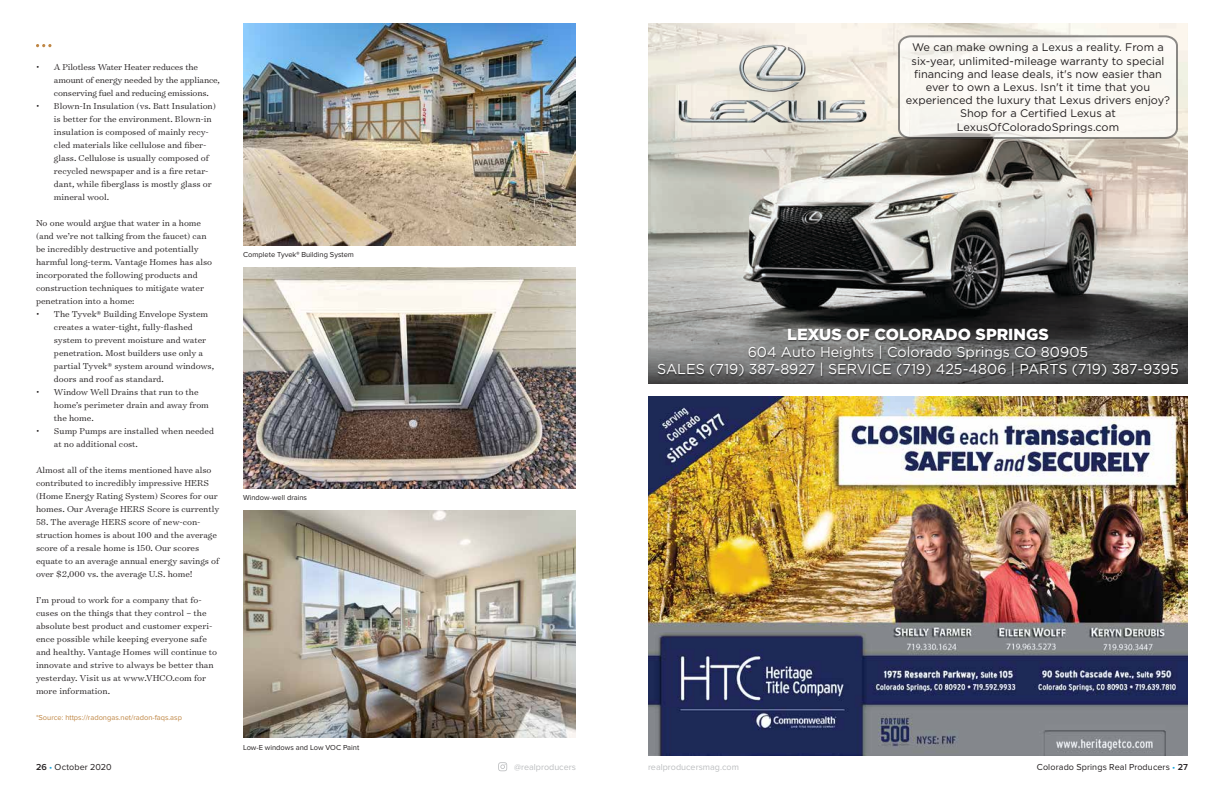
<style>
.page{position:relative;width:1224px;height:792px;background:#fff}
.page>*{position:absolute;margin:0;border:0;box-sizing:border-box;transform-origin:0 0}
.t1{font:900 16px "Gotham";color:#fff}
.t2{font:14.3px/17.1px "Gotham";color:#fff;text-align:center}
.t3{font:11px/13.2px "Gotham";color:#231f20;text-align:center}
.t4{font:300 9.8px/13px "Surveyor Text";color:#231f20}
.t5{font:9px "Proxima Nova";letter-spacing:.015em;color:#231f20}
.t6{font:9px "Proxima Nova";color:#bcbec0}
.t7{font:7.5px "Proxima Nova";color:#231f20}
.t8{font:7.5px "Proxima Nova";color:#bf8644}
.s1{font-family:"Archer Pro";font-weight:600}
.s2{font-weight:600}
.s3{color:#19a8e0}
</style>
<div class="page">
<svg style="left:498px;top:762px;width:9px;height:9px"></svg>
<img style="left:648px;top:396px;width:540px;height:360px">
<img style="left:648px;top:24px;width:540px;height:275px">
<svg style="left:898px;top:35px;width:280px;height:104px"></svg>
<img style="left:658px;top:24px;width:228px;height:124px">
<svg style="left:648px;top:299px;width:540px;height:85px;background:#464746"></svg>
<img style="left:656px;top:325px;width:526px;height:56px">
<img style="left:243px;top:267px;width:333px;height:222px">
<img style="left:243px;top:24px;width:333px;height:222px">
<img style="left:243px;top:510px;width:333px;height:228px">
<svg style="left:36px;top:44px;width:15px;height:3px"></svg>
<p class="t4" style="left:54px;top:60px;width:168px;text-indent:-18px">• A Pilotless Water Heater reduces the amount of energy needed by the appliance, conserving fuel and reducing emissions.</p>
<p class="t4" style="left:54px;top:99px;width:163px;text-indent:-18px">• Blown-In Insulation (vs. Batt Insulation) is better for the environment. Blown-in insulation is composed of mainly recy&shy;cled materials like cellulose and fiber&shy;glass. Cellulose is usually composed of recycled newspaper and is a fire retar&shy;dant, while fiberglass is mostly glass or mineral wool.</p>
<p class="t4" style="left:36px;top:216px;width:178px">No one would argue that water in a home (and we’re not talking from the faucet) can be incredibly destructive and potentially harmful long-term. Vantage Homes has also incorporated the following products and construction techniques to mitigate water penetration into a home:</p>
<p class="t4" style="left:54px;top:307px;width:162px;text-indent:-18px">• The Tyvek® Building Envelope System creates a water-tight, fully-flashed system to prevent moisture and water penetration. Most builders use only a partial Tyvek® system around windows, doors and roof as standard.</p>
<p class="t4" style="left:54px;top:385px;width:156px;text-indent:-18px">• Window Well Drains that run to the home’s perimeter drain and away from the home.</p>
<p class="t4" style="left:54px;top:424px;width:162px;text-indent:-18px">• Sump Pumps are installed when needed at no additional cost.</p>
<p class="t4" style="left:36px;top:463px;width:185px">Almost all of the items mentioned have also contributed to incredibly impressive HERS (Home Energy Rating System) Scores for our homes. Our Average HERS Score is currently</p>
<p class="t4" style="left:36px;top:515px;width:185px">58. The average HERS score of new-con&shy;struction homes is about 100 and the average score of a resale home is 150. Our scores equate to an average annual energy savings of over $2,000 vs. the average U.S. home!</p>
<p class="t4" style="left:36px;top:593px;width:183px">I’m proud to work for a company that fo&shy;cuses on the things that they control – the absolute best product and customer experi&shy;ence possible while keeping everyone safe and healthy. Vantage Homes will continue to innovate and strive to always be better than yesterday. Visit us at www.VHCO.com for more information.</p>
<p class="t8" style="left:36px;top:713px;width:148px">*Source: https://radongas.net/radon-faqs.asp</p>
<p class="t7" style="left:243px;top:251px;width:112px">Complete Tyvek<span class="s1">®</span> Building System</p>
<p class="t7" style="left:243px;top:494px;width:65px">Window-well drains</p>
<p class="t7" style="left:243px;top:743px;width:118px">Low-E windows and Low VOC Paint</p>
<p class="t3" style="left:906px;top:41px;width:266px">We can make owning a Lexus a reality. From a six-year, unlimited-mileage warranty to special financing and lease deals, it's now easier than ever to own a Lexus. Isn't it time that you experienced the luxury that Lexus drivers enjoy?<br>Shop for a Certified Lexus at LexusOfColoradoSprings.com</p>
<h1 class="t1" style="left:787px;top:323px;width:263px">LEXUS OF COLORADO SPRINGS</h1>
<h2 class="t2" style="left:657px;top:343px;width:523px">604 Auto Heights | Colorado Springs CO 80905<br>SALES (719) 387-8927 | SERVICE (719) 425-4806 | PARTS (719) 387-9395</h2>
<p class="t5" style="left:36px;top:762px;width:77px"><span class="s2">26</span> <span class="s3">•</span> October 2020</p>
<p class="t6" style="left:514px;top:762px;width:63px">@realproducers</p>
<p class="t6" style="left:648px;top:762px;width:92px">realproducersmag.com</p>
<p class="t5" style="left:1037px;top:762px;width:153px">Colorado Springs Real Producers <span class="s3">•</span> <span class="s2">27</span></p>
</div>
